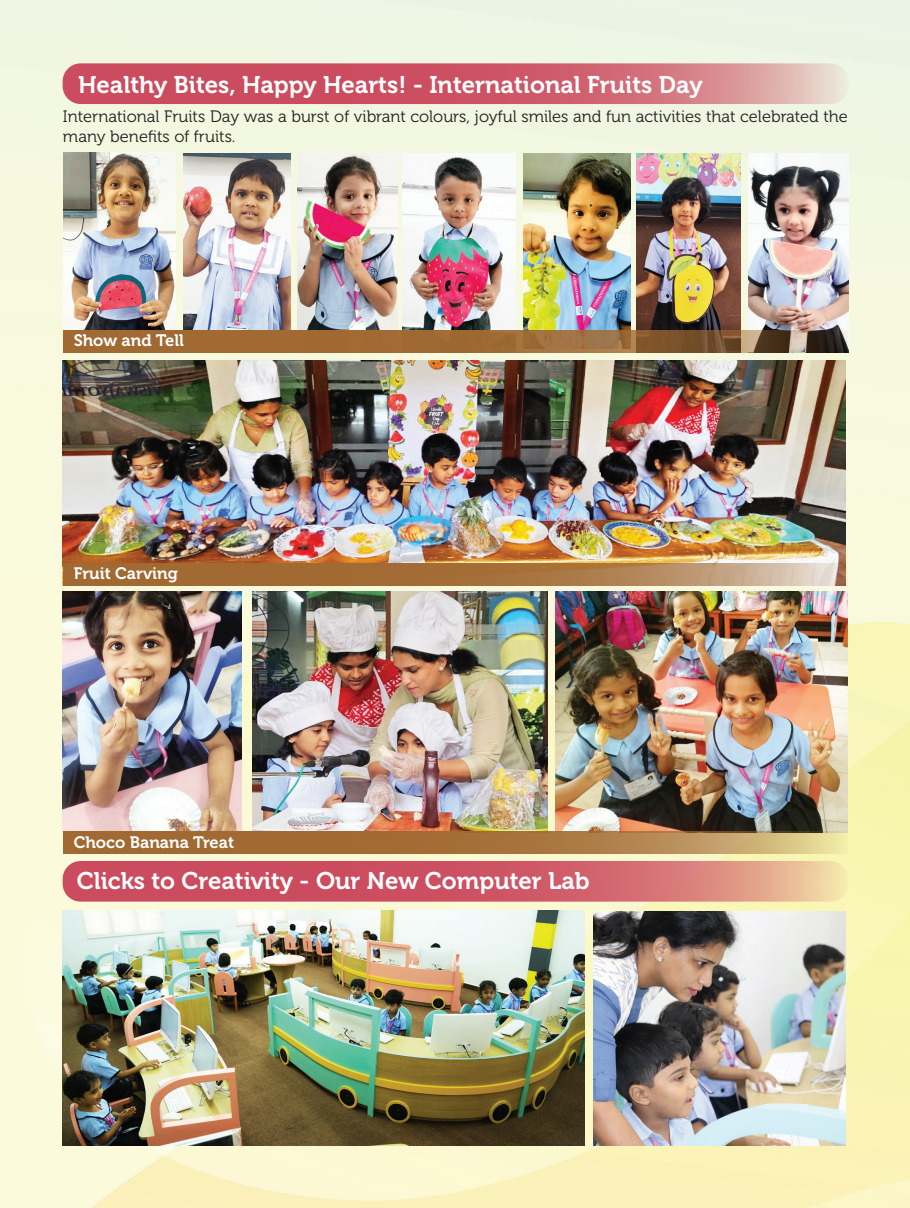
<style>
.page{position:relative;width:910px;height:1208px;background:#fff}
.page>*{position:absolute;margin:0;border:0;box-sizing:border-box;transform-origin:0 0}
.t1{font:24px "Museo 700";color:#fff}
.t2{font:16.5px/19.8px "Museo 300";color:#231f20}
.t3{font:16.5px "Museo 700";color:#fff}
</style>
<div class="page">
<img style="left:0;top:0;width:910px;height:1208px">
<svg style="left:63px;top:63px;width:785px;height:41px;background:#d16874"></svg>
<svg style="left:63px;top:861px;width:785px;height:40px;background:#d2666d"></svg>
<img style="left:64px;top:152px;width:111px;height:178px">
<img style="left:184px;top:154px;width:107px;height:176px">
<img style="left:297px;top:154px;width:100px;height:176px">
<img style="left:403px;top:154px;width:112px;height:176px">
<img style="left:524px;top:154px;width:106px;height:176px">
<img style="left:636px;top:154px;width:104px;height:176px">
<img style="left:748px;top:154px;width:100px;height:199px">
<img style="left:252px;top:591px;width:295px;height:240px">
<img style="left:555px;top:591px;width:292px;height:240px">
<img style="left:63px;top:591px;width:179px;height:240px">
<img style="left:63px;top:360px;width:783px;height:202px">
<svg style="left:63px;top:330px;width:784px;height:23px;background:#946537"></svg>
<svg style="left:63px;top:562px;width:784px;height:23px;background:#af8050"></svg>
<svg style="left:63px;top:831px;width:784px;height:23px;background:#ad7e47"></svg>
<img style="left:63px;top:910px;width:522px;height:235px">
<img style="left:593px;top:911px;width:253px;height:234px">
<h1 class="t1" style="left:78px;top:71px;width:626px">Healthy Bites, Happy Hearts! - International Fruits Day</h1>
<p class="t2" style="left:63px;top:107px;width:786px">International Fruits Day was a burst of vibrant colours, joyful smiles and fun activities that celebrated the many benefits of fruits.</p>
<p class="t3" style="left:74px;top:331px;width:112px">Show and Tell</p>
<p class="t3" style="left:74px;top:564px;width:106px">Fruit Carving</p>
<p class="t3" style="left:74px;top:833px;width:162px">Choco Banana Treat</p>
<h1 class="t1" style="left:77px;top:867px;width:514px">Clicks to Creativity - Our New Computer Lab</h1>
</div>
